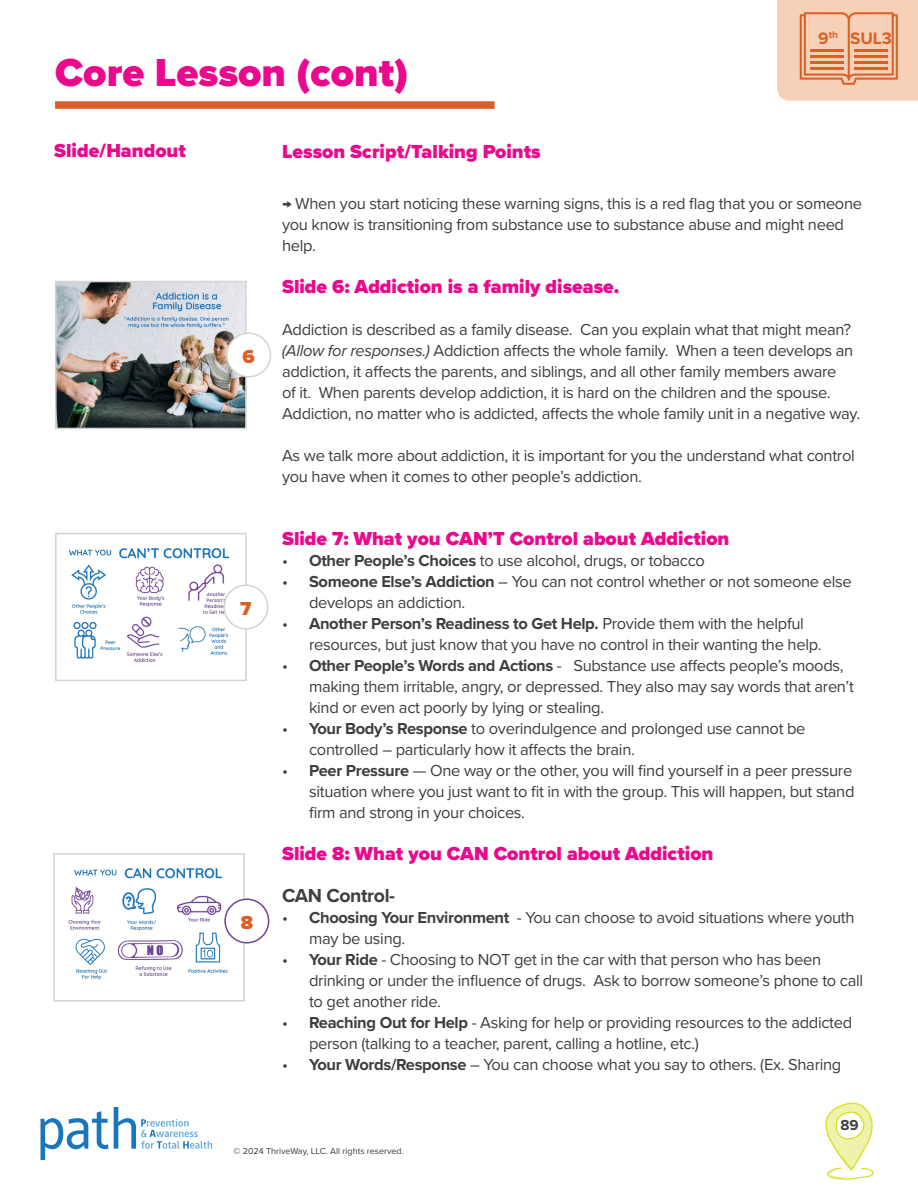
<style>
.page{position:relative;width:918px;height:1188px;background:#fff}
.page>*{position:absolute;margin:0;border:0;box-sizing:border-box;transform-origin:0 0}
.t1{font:900 40.5px "Proxima Nova";color:#ea098d}
.Paragraph_Style_-_11_pt{font:900 19.5px "Proxima Nova";color:#ea098d}
.Paragraph_Style_-_11_pt-2{font:700 19.5px "Proxima Nova";letter-spacing:-.02em;color:#3e3e3f}
.Paragraph_Style_-_11_pt-3{font:900 19.5px "Proxima Nova";color:#db5f26}
.t2{font:700 17.25px "Proxima Nova";color:#db5f26}
.Paragraph_Style_-_11_pt-4{font:16.5px/21px "Proxima Nova";letter-spacing:-.02em;color:#3e3e3f}
.t3{font:700 15px "Proxima Nova";color:#3e3e3f}
.t4{font:9px "Proxima Nova";color:#3e3e3f}
.s1{font-style:italic}
.s2{font-weight:700}
</style>
<div class="page">
<svg style="left:825px;top:1103px;width:49px;height:77px"></svg>
<svg style="left:777px;top:0;width:141px;height:101px;background:#f3c4a8"></svg>
<hr style="left:810px;top:49px;width:34px;height:2px;background:#db5f26">
<hr style="left:810px;top:55px;width:34px;height:2px;background:#db5f26">
<hr style="left:810px;top:61px;width:34px;height:2px;background:#db5f26">
<hr style="left:810px;top:67px;width:34px;height:2px;background:#db5f26">
<hr style="left:854px;top:49px;width:34px;height:2px;background:#db5f26">
<hr style="left:854px;top:55px;width:34px;height:2px;background:#db5f26">
<hr style="left:854px;top:61px;width:34px;height:2px;background:#db5f26">
<hr style="left:854px;top:67px;width:34px;height:2px;background:#db5f26">
<svg style="left:41px;top:1107px;width:171px;height:53px"></svg>
<img style="left:68px;top:868px;width:169px;height:112px">
<div style="left:53px;top:853px;width:192px;height:149px;border:2px solid #d2d3d2"></div>
<div style="left:225px;top:899px;width:44px;height:44px;background:#fff;border-radius:50%"></div>
<div style="left:224px;top:898px;width:45px;height:46px;border:2px solid #70439a;border-radius:50%"></div>
<div style="left:55px;top:101px;width:440px;height:8px;background:#db5f26"></div>
<img style="left:58px;top:284px;width:186px;height:142px">
<div style="left:55px;top:281px;width:192px;height:148px;border:2px solid #d2d3d2"></div>
<img style="left:68px;top:548px;width:168px;height:114px">
<div style="left:55px;top:533px;width:192px;height:148px;border:2px solid #d2d3d2"></div>
<div style="left:227px;top:333px;width:43px;height:44px;background:#fff;border-radius:50%"></div>
<div style="left:226px;top:332px;width:45px;height:46px;border:2px solid #d2d3d2;border-radius:50%"></div>
<div style="left:224px;top:585px;width:44px;height:44px;background:#fff;border-radius:50%"></div>
<div style="left:223px;top:584px;width:45px;height:46px;border:2px solid #d2d3d2;border-radius:50%"></div>
<p class="t1" style="left:55px;top:42px;width:355px">Core Lesson (cont)</p>
<p class="t2" style="left:818px;top:25px;width:75px">9<sup>th</sup> SUL3</p>
<p class="Paragraph_Style_-_11_pt" style="left:54px;top:135px;width:133px">Slide/Handout</p>
<p class="Paragraph_Style_-_11_pt" style="left:282px;top:137px;width:260px">Lesson Script/Talking Points</p>
<p class="Paragraph_Style_-_11_pt-4" style="left:282px;top:192px;width:582px">→ When you start noticing these warning signs, this is a red flag that you or someone you know is transitioning from substance use to substance abuse and might need help.</p>
<p class="Paragraph_Style_-_11_pt" style="left:282px;top:272px;width:339px">Slide 6: Addiction is a family disease.</p>
<p class="Paragraph_Style_-_11_pt-4" style="left:282px;top:318px;width:580px">Addiction is described as a family disease. Can you explain what that might mean? <span class="s1">(Allow for responses.)</span> Addiction affects the whole family. When a teen develops an addiction, it affects the parents, and siblings, and all other family members aware<br>of it. When parents develop addiction, it is hard on the children and the spouse.<br>Addiction, no matter who is addicted, affects the whole family unit in a negative way.</p>
<p class="Paragraph_Style_-_11_pt-4" style="left:282px;top:444px;width:574px">As we talk more about addiction, it is important for you the understand what control you have when it comes to other people’s addiction.</p>
<p class="Paragraph_Style_-_11_pt-3" style="left:243px;top:342px;width:14px">6</p>
<p class="Paragraph_Style_-_11_pt-3" style="left:240px;top:594px;width:13px">7</p>
<p class="Paragraph_Style_-_11_pt-3" style="left:241px;top:908px;width:14px">8</p>
<p class="Paragraph_Style_-_11_pt" style="left:282px;top:524px;width:449px">Slide 7: What you CAN’T Control about Addiction</p>
<p class="Paragraph_Style_-_11_pt-4" style="left:282px;top:549px;width:424px">• <span class="s2">Other People’s Choices</span> to use alcohol, drugs, or tobacco</p>
<p class="Paragraph_Style_-_11_pt-4" style="left:309px;top:570px;width:544px;text-indent:-27px">• <span class="s2">Someone Else’s Addiction</span> – You can not control whether or not someone else develops an addiction.</p>
<p class="Paragraph_Style_-_11_pt-4" style="left:309px;top:612px;width:514px;text-indent:-27px">• <span class="s2">Another Person’s Readiness to Get Help.</span> Provide them with the helpful resources, but just know that you have no control in their wanting the help.</p>
<p class="Paragraph_Style_-_11_pt-4" style="left:309px;top:654px;width:546px;text-indent:-27px">• <span class="s2">Other People’s Words and Actions</span> - Substance use affects people’s moods, making them irritable, angry, or depressed. They also may say words that aren’t kind or even act poorly by lying or stealing.</p>
<p class="Paragraph_Style_-_11_pt-4" style="left:309px;top:717px;width:498px;text-indent:-27px">• <span class="s2">Your Body’s Response</span> to overindulgence and prolonged use cannot be controlled – particularly how it affects the brain.</p>
<p class="Paragraph_Style_-_11_pt-4" style="left:309px;top:759px;width:547px;text-indent:-27px">• <span class="s2">Peer Pressure</span> — One way or the other, you will find yourself in a peer pressure situation where you just want to fit in with the group. This will happen, but stand firm and strong in your choices.</p>
<p class="Paragraph_Style_-_11_pt" style="left:282px;top:839px;width:433px">Slide 8: What you CAN Control about Addiction</p>
<p class="Paragraph_Style_-_11_pt-2" style="left:282px;top:881px;width:114px">CAN Control-</p>
<p class="Paragraph_Style_-_11_pt-4" style="left:309px;top:906px;width:547px;text-indent:-27px">• <span class="s2">Choosing Your Environment</span> - You can choose to avoid situations where youth may be using.</p>
<p class="Paragraph_Style_-_11_pt-4" style="left:309px;top:948px;width:556px;text-indent:-27px">• <span class="s2">Your Ride</span> - Choosing to NOT get in the car with that person who has been drinking or under the influence of drugs. Ask to borrow someone’s phone to call to get another ride.</p>
<p class="Paragraph_Style_-_11_pt-4" style="left:309px;top:1011px;width:545px;text-indent:-27px">• <span class="s2">Reaching Out for Help</span> - Asking for help or providing resources to the addicted person (talking to a teacher, parent, calling a hotline, etc.)</p>
<p class="Paragraph_Style_-_11_pt-4" style="left:282px;top:1053px;width:561px">• <span class="s2">Your Words/Response</span> – You can choose what you say to others. (Ex. Sharing</p>
<p class="t3" style="left:840px;top:1114px;width:20px">89</p>
<p class="t4" style="left:233px;top:1144px;width:172px">© 2024 ThriveWay, LLC. All rights reserved.</p>
</div>
